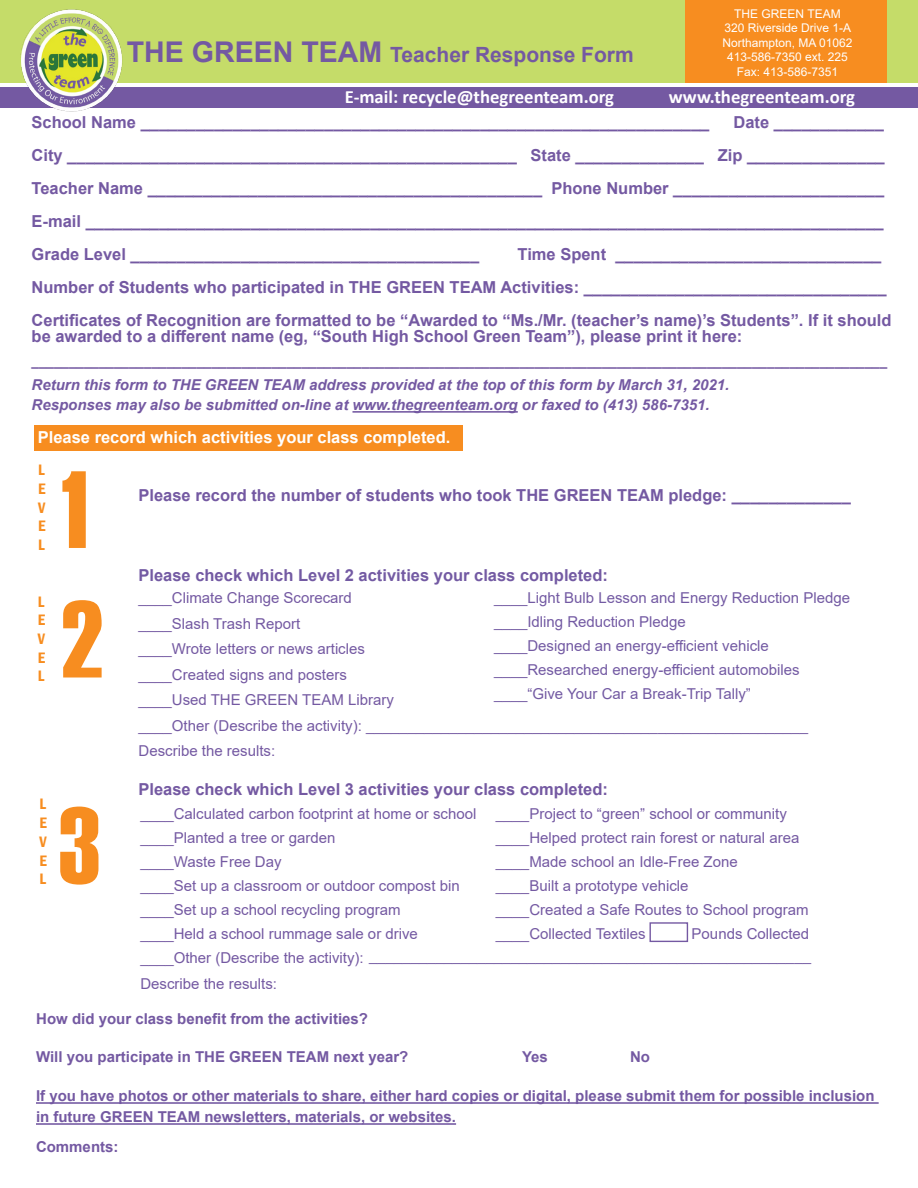
<style>
.page{position:relative;width:918px;height:1188px;background:#fff}
.page>*{position:absolute;margin:0;border:0;box-sizing:border-box;transform-origin:0 0}
.t1{font:109.5px "Haettenschweiler";color:#f78d20}
.t2{font:700 21px "Arial";color:#7459a2}
.t3{font:700 18.75px "Calibri";color:#fff}
.t4{font:700 16.5px/33px "Arial";color:#7459a2;text-align:justify}
.t5{font:700 16.5px "Arial";color:#735aa3}
.t6{font:700 16.5px "Arial";color:#fff}
.t7{font:600 condensed 15.6px/18.6px "Franklin Gothic";color:#f78d20;text-align:justify}
.t8{font:15px/24px "Arial";color:#7459a2}
.t9{font:700 15px/21px "Arial";color:#7459a2}
.t10{font:15px/24px "Arial";color:#735aa3}
.t11{font:italic 700 15px/19.8px "Arial";color:#7459a2}
.t12{font:700 13.5px "Arial";color:#7459a2}
.t13{font:12px/14.4px "Arial";color:#fff;text-align:center}
.s1{font-size:28.5px}
</style>
<div class="page">
<div style="left:0;top:0;width:918px;height:82px;background:#c5dc69"></div>
<div style="left:0;top:87px;width:918px;height:21px;background:#7459a2"></div>
<div style="left:685px;top:0;width:202px;height:82px;background:#f78d20"></div>
<hr style="left:352px;top:411px;width:166px;height:2px;background:#7459a2">
<hr style="left:36px;top:1102px;width:843px;height:2px;background:#7459a2">
<hr style="left:36px;top:1123px;width:420px;height:2px;background:#7459a2">
<div style="left:34px;top:425px;width:429px;height:26px;background:#f78d20"></div>
<img style="left:8px;top:9px;width:126px;height:103px">
<div style="left:650px;top:922px;width:38px;height:20px;border:1px solid #7459a2"></div>
<p class="t2" style="left:127px;top:40px;width:508px"><span class="s1">THE GREEN TEAM</span> Teacher Response Form</p>
<p class="t13" style="left:722px;top:7px;width:132px">THE GREEN TEAM<br>320 Riverside Drive 1-A<br>Northampton, MA 01062<br>413-586-7350 ext. 225<br>Fax: 413-586-7351</p>
<p class="t3" style="left:345px;top:84px;width:271px">E-mail: recycle@thegreenteam.org</p>
<p class="t3" style="left:669px;top:84px;width:188px">www.thegreenteam.org</p>
<p class="t4" style="left:32px;top:106px;width:679px">School Name ______________________________________________________________</p>
<p class="t4" style="left:32px;top:106px;width:855px;text-indent:702px">Date ____________ City _________________________________________________ State ______________ Zip _______________ Teacher Name ___________________________________________ Phone Number _______________________ E-mail _______________________________________________________________________________________ Grade Level ______________________________________</p>
<p class="t4" style="left:32px;top:238px;width:861px;text-align:left;text-indent:486px">Time Spent _____________________________<br>Number of Students who participated in THE GREEN TEAM Activities: _________________________________<br>Certificates of Recognition are formatted to be “Awarded to “Ms./Mr. (teacher’s name)’s Students”. If it should</p>
<p class="t4" style="left:32px;top:320px;width:712px">be awarded to a different name (eg, “South High School Green Team”), please print it here:</p>
<p class="t12" style="left:32px;top:352px;width:857px">__________________________________________________________________________________________________________________</p>
<p class="t11" style="left:32px;top:376px;width:699px">Return this form to THE GREEN TEAM address provided at the top of this form by March 31, 2021.<br>Responses may also be submitted on-line at www.thegreenteam.org or faxed to (413) 586-7351.</p>
<p class="t6" style="left:38px;top:426px;width:414px">Please record which activities your class completed.</p>
<p class="t7" style="left:38px;top:461px;width:9px">L E V E L</p>
<h1 class="t1" style="left:61px;top:435px;width:28px">1</h1>
<p class="t7" style="left:38px;top:592px;width:9px">L E V E L</p>
<h1 class="t1" style="left:62px;top:565px;width:43px">2</h1>
<p class="t7" style="left:39px;top:795px;width:9px">L E V E L</p>
<h1 class="t1" style="left:59px;top:771px;width:43px">3</h1>
<p class="t4" style="left:139px;top:479px;width:714px">Please record the number of students who took THE GREEN TEAM pledge: _____________</p>
<p class="t5" style="left:139px;top:564px;width:471px">Please check which Level 2 activities your class completed:</p>
<p class="t8" style="left:139px;top:585px;width:671px;line-height:25.5px">____Climate Change Scorecard<br>____Slash Trash Report<br>____Wrote letters or news articles<br>____Created signs and posters<br>____Used THE GREEN TEAM Library<br>____Other (Describe the activity): _____________________________________________________ Describe the results:</p>
<p class="t10" style="left:494px;top:586px;width:358px">____Light Bulb Lesson and Energy Reduction Pledge ____Idling Reduction Pledge<br>____Designed an energy-efficient vehicle ____Researched energy-efficient automobiles ____“Give Your Car a Break-Trip Tally”</p>
<p class="t4" style="left:139px;top:773px;width:471px">Please check which Level 3 activities your class completed:</p>
<p class="t8" style="left:140px;top:802px;width:337px">____Calculated carbon footprint at home or school ____Planted a tree or garden<br>____Waste Free Day<br>____Set up a classroom or outdoor compost bin ____Set up a school recycling program<br>____Held a school rummage sale or drive ____Other (Describe the activity):</p>
<p class="t8" style="left:140px;top:972px;width:138px">Describe the results:</p>
<p class="t8" style="left:496px;top:802px;width:314px">____Project to “green” school or community ____Helped protect rain forest or natural area ____Made school an Idle-Free Zone<br>____Built a prototype vehicle<br>____Created a Safe Routes to School program ____Collected Textiles</p>
<p class="t8" style="left:692px;top:922px;width:119px">Pounds Collected</p>
<p class="t10" style="left:369px;top:944px;width:444px">_____________________________________________________</p>
<p class="t9" style="left:36px;top:1008px;width:333px">How did your class benefit from the activities?</p>
<p class="t9" style="left:36px;top:1047px;width:374px">Will you participate in THE GREEN TEAM next year?</p>
<p class="t9" style="left:522px;top:1047px;width:27px">Yes</p>
<p class="t9" style="left:630px;top:1047px;width:21px">No</p>
<p class="t9" style="left:36px;top:1086px;width:840px">If you have photos or other materials to share, either hard copies or digital, please submit them for possible inclusion in future GREEN TEAM newsletters, materials, or websites.</p>
<p class="t9" style="left:36px;top:1137px;width:84px">Comments:</p>
</div>
